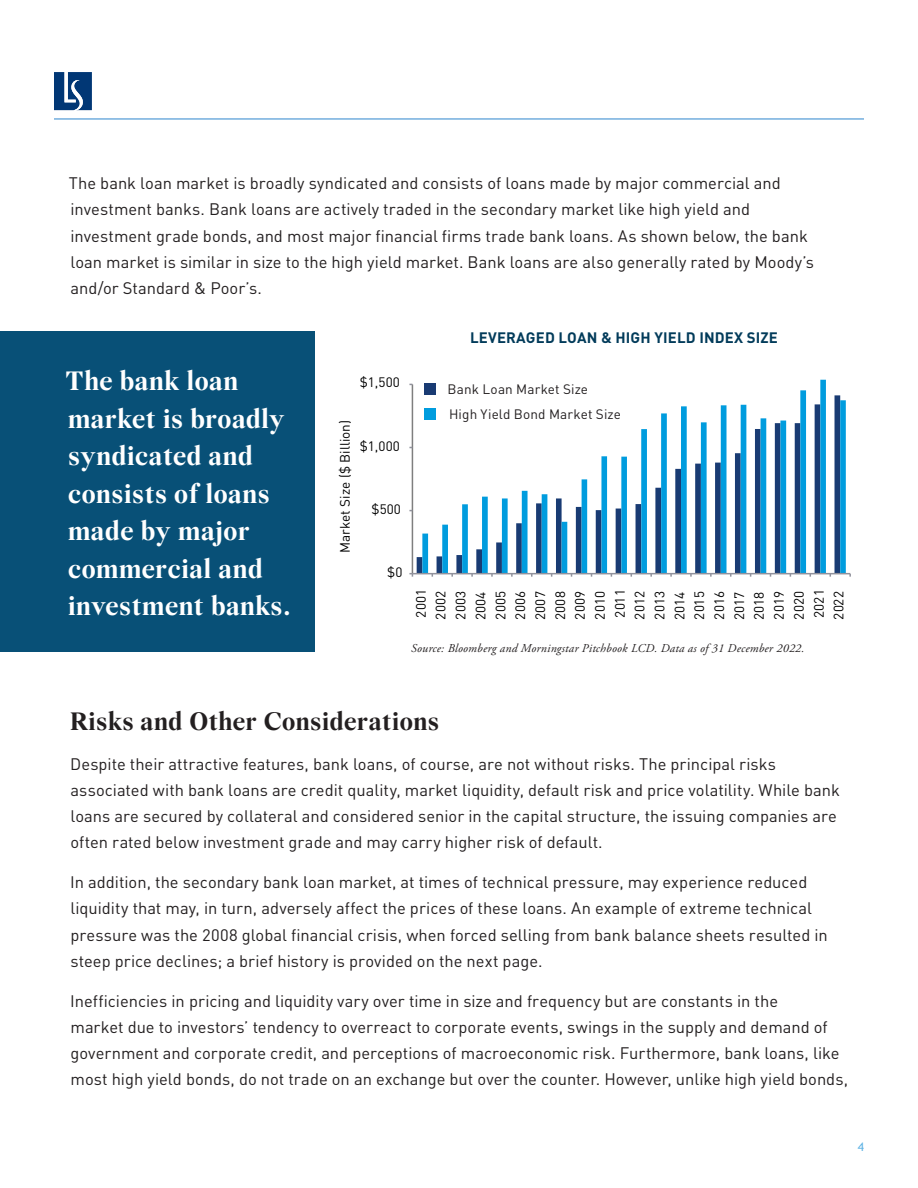
<style>
.page{position:relative;width:918px;height:1188px;background:#fff}
.page>*{position:absolute;margin:0;border:0;box-sizing:border-box;transform-origin:0 0}
.Body_Copy{font:700 28.5px/37.5px "Wremena";letter-spacing:.015em;color:#fff}
.Section_Header_new{font:700 27px "Wremena";letter-spacing:.015em;color:#231f20}
.BodyCopy_new{font:16.5px/26.2px "DINOT";color:#231f20}
.chart_title{font:700 15px "DINOT";letter-spacing:.01em;color:#023b5a}
.t1{font:13.5px/20px "DINOT";letter-spacing:.005em;color:#000}
.t2{font:13.5px/24.3px "DINOT";letter-spacing:.01em;color:#231f20}
.t3{font:italic 12px "Adobe Garamond Pro";letter-spacing:.02em;color:#231f20}
.t4{font:12px "Trebuchet MS";color:#5db2e4}
</style>
<div class="page">
<svg style="left:422px;top:380px;width:424px;height:193px"></svg>
<hr style="left:412px;top:384px;width:1px;height:190px;background:#7f7f7f">
<hr style="left:412px;top:573px;width:438px;height:1px;background:#91929c">
<div style="left:424px;top:383px;width:11px;height:12px;background:#193b73"></div>
<div style="left:424px;top:408px;width:11px;height:11px;background:#009cde"></div>
<div style="left:0;top:332px;width:315px;height:320px;background:#085077"></div>
<hr style="left:54px;top:118px;width:810px;height:2px;background:#73aede">
<svg style="left:54px;top:72px;width:38px;height:38px"></svg>
<p class="BodyCopy_new" style="left:69px;top:170px;width:747px">The bank loan market is broadly syndicated and consists of loans made by major commercial and investment banks. Bank loans are actively traded in the secondary market like high yield and investment grade bonds, and most major financial firms trade bank loans. As shown below, the bank loan market is similar in size to the high yield market. Bank loans are also generally rated by Moody’s and/or Standard &amp; Poor’s.</p>
<p class="Body_Copy" style="left:65px;top:363px;width:227px">The bank loan market is broadly syndicated and consists of loans made by major commercial and investment banks.</p>
<p class="chart_title" style="left:470px;top:328px;width:309px">LEVERAGED LOAN &amp; HIGH YIELD INDEX SIZE</p>
<p class="t1" style="left:360px;top:372px;width:41px">$1,500</p>
<p class="t1" style="left:335px;top:553px;width:134px;rotate:-90deg">Market Size ($ Billion)</p>
<p class="t1" style="left:360px;top:435px;width:41px">$1,000</p>
<p class="t1" style="left:372px;top:499px;width:31px">$500</p>
<p class="t1" style="left:387px;top:562px;width:17px">$0</p>
<p class="t2" style="left:448px;top:377px;width:175px">Bank Loan Market Size<br>High Yield Bond Market Size</p>
<p class="t1" style="left:411px;top:620px;width:32px;rotate:-90deg">2001<br>2002<br>2003<br>2004<br>2005<br>2006<br>2007<br>2008<br>2009<br>2010<br>2011<br>2012<br>2013<br>2014<br>2015<br>2016<br>2017<br>2018<br>2019<br>2020<br>2021<br>2022</p>
<p class="t3" style="left:411px;top:641px;width:395px">Source: Bloomberg and Morningstar Pitchbook LCD. Data as of 31 December 2022.</p>
<p class="Section_Header_new" style="left:70px;top:705px;width:371px">Risks and Other Considerations</p>
<p class="BodyCopy_new" style="left:70px;top:750px;width:771px">Despite their attractive features, bank loans, of course, are not without risks. The principal risks associated with bank loans are credit quality, market liquidity, default risk and price volatility. While bank loans are secured by collateral and considered senior in the capital structure, the issuing companies are often rated below investment grade and may carry higher risk of default.</p>
<p class="BodyCopy_new" style="left:70px;top:869px;width:759px">In addition, the secondary bank loan market, at times of technical pressure, may experience reduced liquidity that may, in turn, adversely affect the prices of these loans. An example of extreme technical pressure was the 2008 global financial crisis, when forced selling from bank balance sheets resulted in steep price declines; a brief history is provided on the next page.</p>
<p class="BodyCopy_new" style="left:70px;top:987px;width:779px">Inefficiencies in pricing and liquidity vary over time in size and frequency but are constants in the<br>market due to investors’ tendency to overreact to corporate events, swings in the supply and demand of government and corporate credit, and perceptions of macroeconomic risk. Furthermore, bank loans, like most high yield bonds, do not trade on an exchange but over the counter. However, unlike high yield bonds,</p>
<p class="t4" style="left:858px;top:1140px;width:8px">4</p>
</div>
